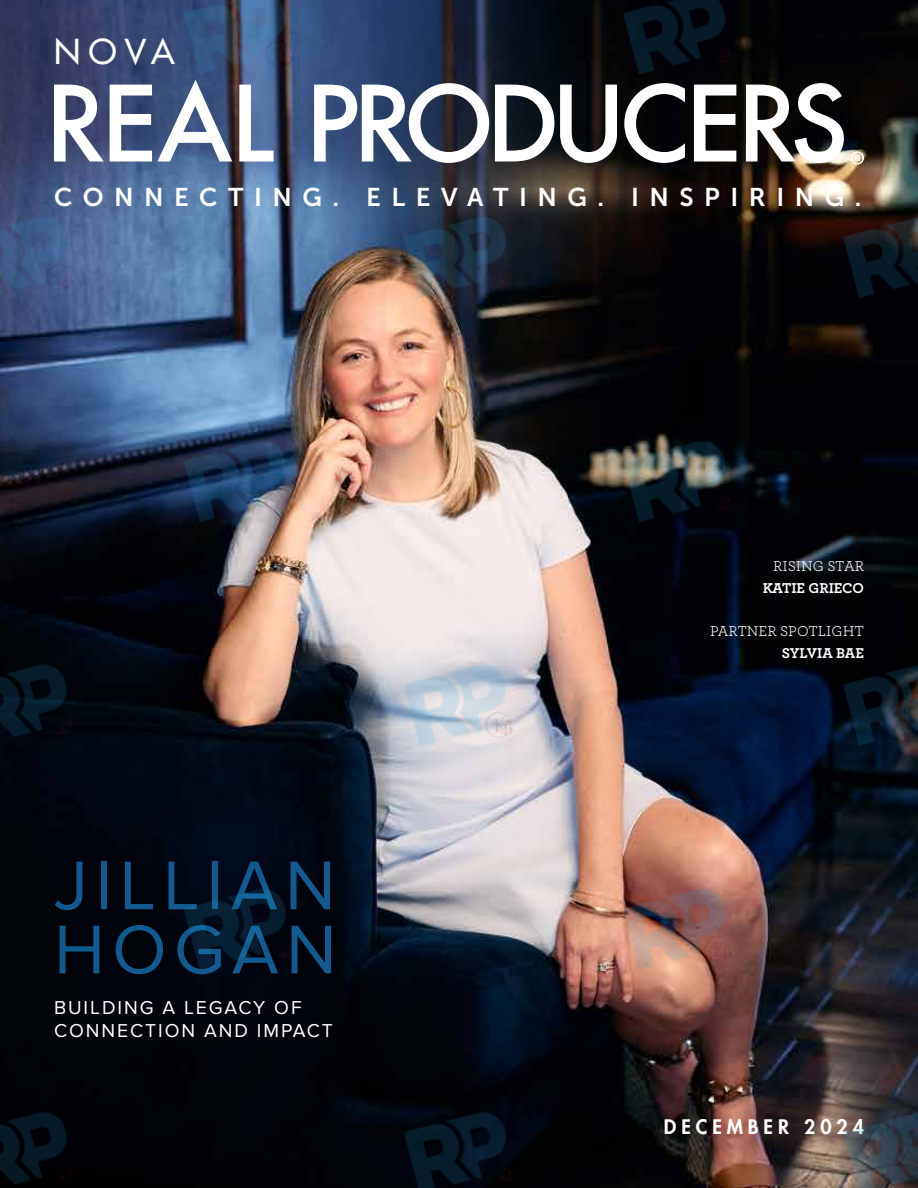
<style>
.page{position:relative;width:918px;height:1188px;background:#fff}
.page>*{position:absolute;margin:0;border:0;box-sizing:border-box;transform-origin:0 0}
.t1{font:71.55px "Proxima Nova";letter-spacing:.1em;color:#115b90}
.t2{font:500 33.45px "Futura Std";color:#fff}
.t3{font:25.65px "Museo Sans 700";letter-spacing:.41em;color:#fff}
.t4{font:800 19.5px "Futura Std";letter-spacing:.25em;color:#fff}
.t5{font:19.35px/23.2px "Proxima Nova";letter-spacing:.1em;color:#fff}
.t6{font:15px "Archer Pro";color:#fff}
.t7{font:700 15px "Archer Pro";color:#fff}
</style>
<div class="page">
<img style="left:0;top:0;width:918px;height:1188px">
<svg style="left:54px;top:85px;width:50px;height:77px"></svg>
<svg style="left:110px;top:80px;width:122px;height:82px"></svg>
<svg style="left:239px;top:85px;width:35px;height:77px"></svg>
<svg style="left:314px;top:83px;width:175px;height:80px"></svg>
<svg style="left:495px;top:85px;width:59px;height:77px"></svg>
<svg style="left:560px;top:85px;width:57px;height:78px"></svg>
<svg style="left:624px;top:83px;width:61px;height:80px"></svg>
<svg style="left:694px;top:85px;width:42px;height:77px"></svg>
<svg style="left:746px;top:83px;width:98px;height:80px"></svg>
<svg style="left:851px;top:152px;width:13px;height:13px"></svg>
<h2 class="t2" style="left:54px;top:30px;width:122px">NOVA</h2>
<h3 class="t3" style="left:54px;top:183px;width:809px">CONNECTING. ELEVATING. INSPIRING.</h3>
<h1 class="t1" style="left:54px;top:844px;width:283px">JILLIAN</h1>
<h1 class="t1" style="left:54px;top:909px;width:284px">HOGAN</h1>
<p class="t5" style="left:54px;top:996px;width:280px">BUILDING A LEGACY OF<br>CONNECTION AND IMPACT</p>
<p class="t6" style="left:773px;top:556px;width:92px">RISING STAR</p>
<p class="t7" style="left:763px;top:576px;width:103px">KATIE GRIECO</p>
<p class="t6" style="left:710px;top:621px;width:155px">PARTNER SPOTLIGHT</p>
<p class="t7" style="left:782px;top:641px;width:84px">SYLVIA BAE</p>
<p class="t4" style="left:664px;top:1114px;width:202px">DECEMBER 2024</p>
</div>
